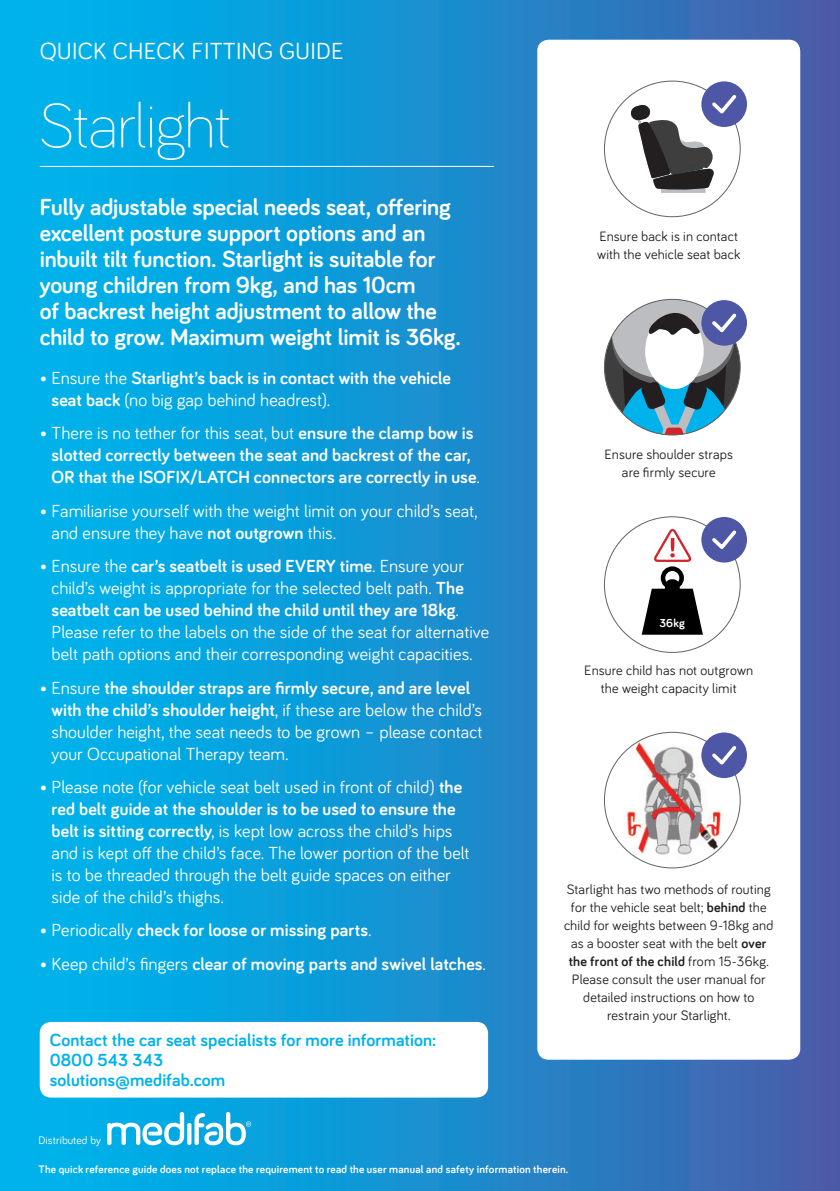
<style>
.page{position:relative;width:840px;height:1191px;background:#fff}
.page>*{position:absolute;margin:0;border:0;box-sizing:border-box;transform-origin:0 0}
.t1{font:300 64px "Bariol";letter-spacing:-.02em;color:#fff}
.Body_Text{font:700 24px/26px "Bariol";letter-spacing:-.005em;color:#fff}
.Body_Text-2{font:24px "Bariol";letter-spacing:.01em;color:#fff}
.t2{font:18px/22px "Bariol";letter-spacing:.005em;color:#fff}
.t3{font:700 18px/22px "Bariol";letter-spacing:.01em;color:#fff}
.t4{font:700 18px/20px "Bariol";letter-spacing:.005em;color:#00b2eb}
.t5{font:14px/18px "Bariol";letter-spacing:.01em;color:#231f20;text-align:center}
.t6{font:700 11.8px "Bariol";color:#fff}
.t7{font:11.4px "Bariol";letter-spacing:.01em;color:#fff}
.t8{font:700 11.2px "Bariol";letter-spacing:.02em;color:#fff}
.s1{font-weight:400}
.s2{font-weight:700}
</style>
<div class="page">
<div style="left:0;top:0;width:839px;height:1191px;background:linear-gradient(to right,#00bbf2,#4560ab)"></div>
<hr style="left:40px;top:166px;width:453px;height:1px;background:#fff">
<div style="left:537px;top:40px;width:262px;height:1019px;background:#fff;border-radius:11px"></div>
<div style="left:701px;top:81px;width:45px;height:46px;background:#4d57a5;border-radius:50%"></div>
<svg style="left:629px;top:91px;width:110px;height:102px"></svg>
<div style="left:701px;top:517px;width:45px;height:45px;background:#4d57a5;border-radius:50%"></div>
<svg style="left:712px;top:530px;width:25px;height:19px"></svg>
<svg style="left:654px;top:529px;width:37px;height:33px"></svg>
<svg style="left:642px;top:579px;width:60px;height:55px"></svg>
<div style="left:660px;top:566px;width:23px;height:23px;border:5px solid #000;border-radius:50%"></div>
<div style="left:701px;top:300px;width:45px;height:46px;background:#4d57a5;border-radius:50%"></div>
<svg style="left:604px;top:299px;width:135px;height:136px"></svg>
<img style="left:616px;top:731px;width:117px;height:132px">
<div style="left:701px;top:732px;width:45px;height:46px;background:#4d57a5;border-radius:50%"></div>
<svg style="left:712px;top:746px;width:25px;height:19px"></svg>
<svg style="left:107px;top:1112px;width:144px;height:39px"></svg>
<div style="left:40px;top:1022px;width:448px;height:75px;background:#fff;border-radius:11px"></div>
<p class="Body_Text-2" style="left:40px;top:34px;width:305px">QUICK CHECK FITTING GUIDE</p>
<p class="t1" style="left:40px;top:82px;width:193px">Starlight</p>
<p class="Body_Text" style="left:40px;top:193px;width:422px">Fully adjustable special needs seat, offering excellent posture support options and an inbuilt tilt function. Starlight is suitable for young children from 9kg, and has 10cm<br>of backrest height adjustment to allow the child to grow. Maximum weight limit is 36kg.</p>
<p class="t3" style="left:51px;top:366px;width:401px;text-indent:-12px"><span class="s1">• Ensure the</span> Starlight’s back is in contact with the vehicle seat back <span class="s1">(no big gap behind headrest).</span></p>
<p class="t3" style="left:51px;top:422px;width:429px;text-indent:-12px"><span class="s1">• There is no tether for this seat, but</span> ensure the clamp bow is slotted correctly between the seat and backrest of the car,<br>OR that the ISOFIX/LATCH connectors are correctly in use<span class="s1">.</span></p>
<p class="t2" style="left:51px;top:499px;width:427px;text-indent:-12px">• Familiarise yourself with the weight limit on your child’s seat, and ensure they have <span class="s2">not outgrown</span> this.</p>
<p class="t2" style="left:51px;top:554px;width:439px;text-indent:-12px">• Ensure the <span class="s2">car’s seatbelt is used EVERY time</span>. Ensure your child’s weight is appropriate for the selected belt path. <span class="s2">The seatbelt can be used behind the child until they are 18kg</span>.<br>Please refer to the labels on the side of the seat for alternative belt path options and their corresponding weight capacities.</p>
<p class="t2" style="left:51px;top:675px;width:432px;text-indent:-12px">• Ensure <span class="s2">the shoulder straps are firmly secure, and are level with the child’s shoulder height</span>, if these are below the child’s shoulder height, the seat needs to be grown – please contact your Occupational Therapy team.</p>
<p class="t2" style="left:51px;top:775px;width:419px;text-indent:-12px">• Please note (for vehicle seat belt used in front of child) <span class="s2">the red belt guide at the shoulder is to be used to ensure the belt is sitting correctly</span>, is kept low across the child’s hips and is kept off the child’s face. The lower portion of the belt is to be threaded through the belt guide spaces on either side of the child’s thighs.</p>
<p class="t3" style="left:40px;top:918px;width:333px"><span class="s1">• Periodically</span> check for loose or missing parts<span class="s1">.</span></p>
<p class="t3" style="left:40px;top:952px;width:447px"><span class="s1">• Keep child’s fingers</span> clear of moving parts and swivel latches<span class="s1">.</span></p>
<p class="t4" style="left:50px;top:1029px;width:388px">Contact the car seat specialists for more information:<br>0800 543 343<br>solutions@medifab.com</p>
<p class="t4" style="left:50px;top:1035px;width:388px">Contact the car seat specialists for more information:<br>0800 543 343<br>solutions@medifab.com</p>
<p class="t7" style="left:39px;top:1132px;width:64px">Distributed by</p>
<p class="t7" style="left:39px;top:1138px;width:64px">Distributed by</p>
<p class="t5" style="left:596px;top:226px;width:145px;text-align:left">Ensure back is in contact with the vehicle seat back</p>
<p class="t5" style="left:604px;top:445px;width:130px">Ensure shoulder straps are firmly secure</p>
<p class="t6" style="left:659px;top:615px;width:27px">36kg</p>
<p class="t5" style="left:584px;top:660px;width:170px">Ensure child has not outgrown the weight capacity limit</p>
<p class="t5" style="left:563px;top:879px;width:211px">Starlight has two methods of routing for the vehicle seat belt; <span class="s2">behind</span> the child for weights between 9-18kg and as a booster seat with the belt <span class="s2">over the front of the child</span> from 15-36kg.<br>Please consult the user manual for detailed instructions on how to restrain your Starlight.</p>
<p class="t8" style="left:39px;top:1161px;width:531px">The quick reference guide does not replace the requirement to read the user manual and safety information therein.</p>
</div>
